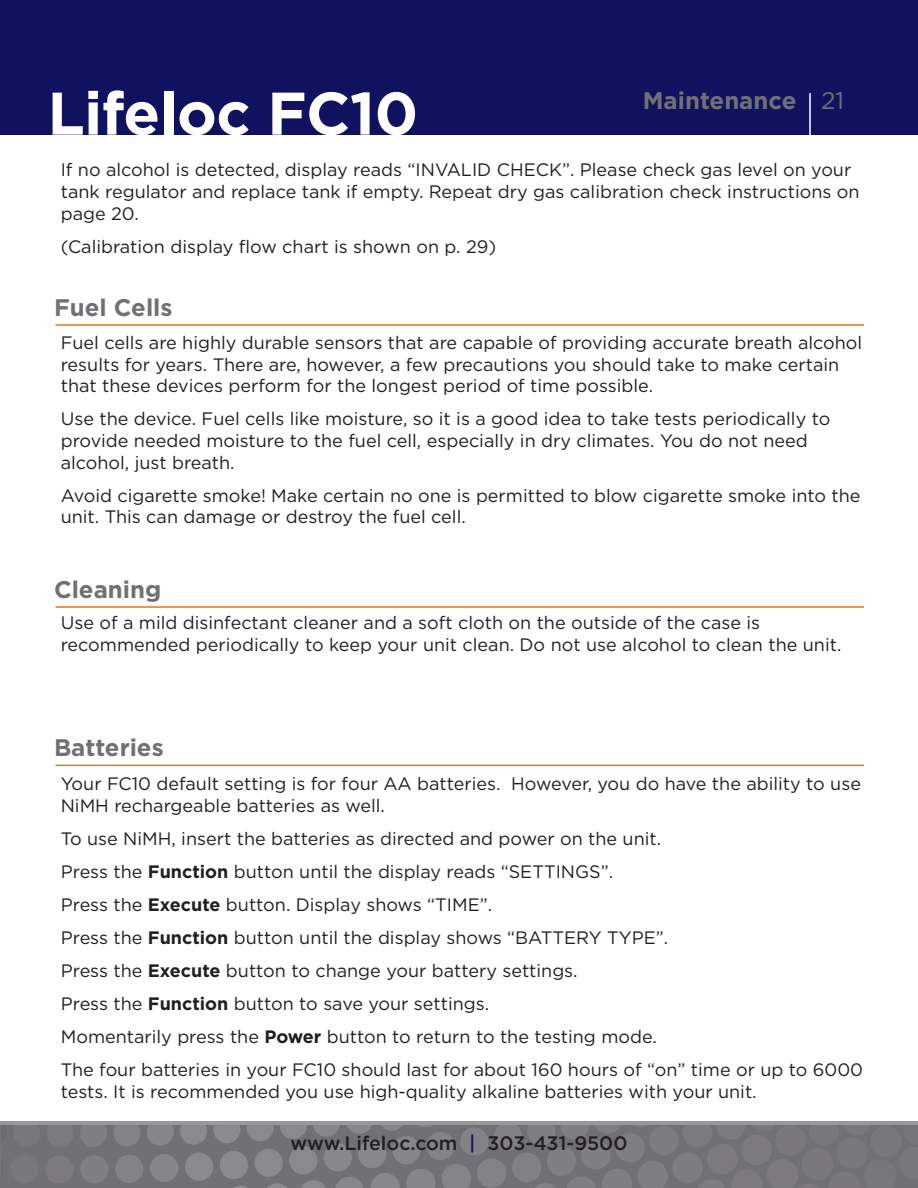
<style>
.page{position:relative;width:918px;height:1188px;background:#fff}
.page>*{position:absolute;margin:0;border:0;box-sizing:border-box;transform-origin:0 0}
.t1{font:700 60px "Gotham";letter-spacing:-.01em;color:#fff}
.t2{font:700 24px "Gotham";color:#717074}
.t3{font:24px "Gotham";color:#717074}
.t4{font:500 19.5px "Gotham";color:#231f20}
.t5{font:18px/21.6px "Gotham";color:#231f20}
.s1{font-weight:700}
.s2{color:#11125f}
</style>
<div class="page">
<hr style="left:0;top:0;width:1px;height:134px;background:#11125f">
<div style="left:1px;top:0;width:917px;height:134px;background:#11125f"></div>
<hr style="left:0;top:1124px;width:1px;height:64px;background:#717074">
<div style="left:1px;top:1124px;width:917px;height:64px;background:#78777c"></div>
<svg style="left:113px;top:1125px;width:706px;height:63px"></svg>
<div style="left:80px;top:1155px;width:29px;height:29px;background:#7f7e83;border-radius:50%"></div>
<svg style="left:0;top:1121px;width:73px;height:62px"></svg>
<hr style="left:1px;top:1121px;width:917px;height:4px;background:#98989c">
<hr style="left:809px;top:93px;width:2px;height:64px;background:#fff">
<hr style="left:56px;top:324px;width:808px;height:2px;background:#de791b">
<hr style="left:56px;top:765px;width:808px;height:1px;background:#de791b">
<hr style="left:56px;top:606px;width:808px;height:2px;background:#de791b">
<h1 class="t1" style="left:48px;top:74px;width:372px">Lifeloc FC10</h1>
<h2 class="t2" style="left:643px;top:85px;width:155px">Maintenance</h2>
<h2 class="t3" style="left:821px;top:85px;width:24px">21</h2>
<p class="t5" style="left:61px;top:159px;width:800px">If no alcohol is detected, display reads “INVALID CHECK”. Please check gas level on your tank regulator and replace tank if empty. Repeat dry gas calibration check instructions on page 20.</p>
<p class="t5" style="left:61px;top:235px;width:437px">(Calibration display flow chart is shown on p. 29)</p>
<h2 class="t2" style="left:54px;top:292px;width:120px">Fuel Cells</h2>
<p class="t5" style="left:61px;top:332px;width:803px">Fuel cells are highly durable sensors that are capable of providing accurate breath alcohol results for years. There are, however, a few precautions you should take to make certain that these devices perform for the longest period of time possible.</p>
<p class="t5" style="left:61px;top:408px;width:771px">Use the device. Fuel cells like moisture, so it is a good idea to take tests periodically to provide needed moisture to the fuel cell, especially in dry climates. You do not need alcohol, just breath.</p>
<p class="t5" style="left:61px;top:484px;width:801px">Avoid cigarette smoke! Make certain no one is permitted to blow cigarette smoke into the unit. This can damage or destroy the fuel cell.</p>
<h2 class="t2" style="left:54px;top:574px;width:109px">Cleaning</h2>
<p class="t5" style="left:61px;top:612px;width:782px">Use of a mild disinfectant cleaner and a soft cloth on the outside of the case is recommended periodically to keep your unit clean. Do not use alcohol to clean the unit.</p>
<h2 class="t2" style="left:54px;top:732px;width:111px">Batteries</h2>
<p class="t5" style="left:61px;top:772px;width:802px">Your FC10 default setting is for four AA batteries. However, you do have the ability to use<br>NiMH rechargeable batteries as well.</p>
<p class="t5" style="left:61px;top:821px;width:602px;line-height:33px">To use NiMH, insert the batteries as directed and power on the unit.<br>Press the <span class="s1">Function</span> button until the display reads “Settings</p>
<p class="t5" style="left:601px;top:860px;width:14px">”.</p>
<p class="t5" style="left:61px;top:893px;width:398px">Press the <span class="s1">Execute</span> button. Display shows “Time</p>
<p class="t5" style="left:61px;top:888px;width:481px;line-height:33px;text-indent:419px">”.<br>Press the <span class="s1">Function</span> button until the display shows “Battery</p>
<p class="t5" style="left:607px;top:926px;width:25px">Type</p>
<p class="t5" style="left:656px;top:926px;width:14px">”.</p>
<p class="t5" style="left:61px;top:954px;width:804px;line-height:33px">Press the <span class="s1">Execute</span> button to change your battery settings.<br>Press the <span class="s1">Function</span> button to save your settings.<br>Momentarily press the <span class="s1">Power</span> button to return to the testing mode.<br>The four batteries in your FC10 should last for about 160 hours of “on” time or up to 6000</p>
<p class="t5" style="left:61px;top:1080px;width:697px">tests. It is recommended you use high-quality alkaline batteries with your unit.</p>
<p class="t4" style="left:291px;top:1131px;width:338px">www.Lifeloc.com <span class="s2">|</span> 303-431-9500</p>
</div>
